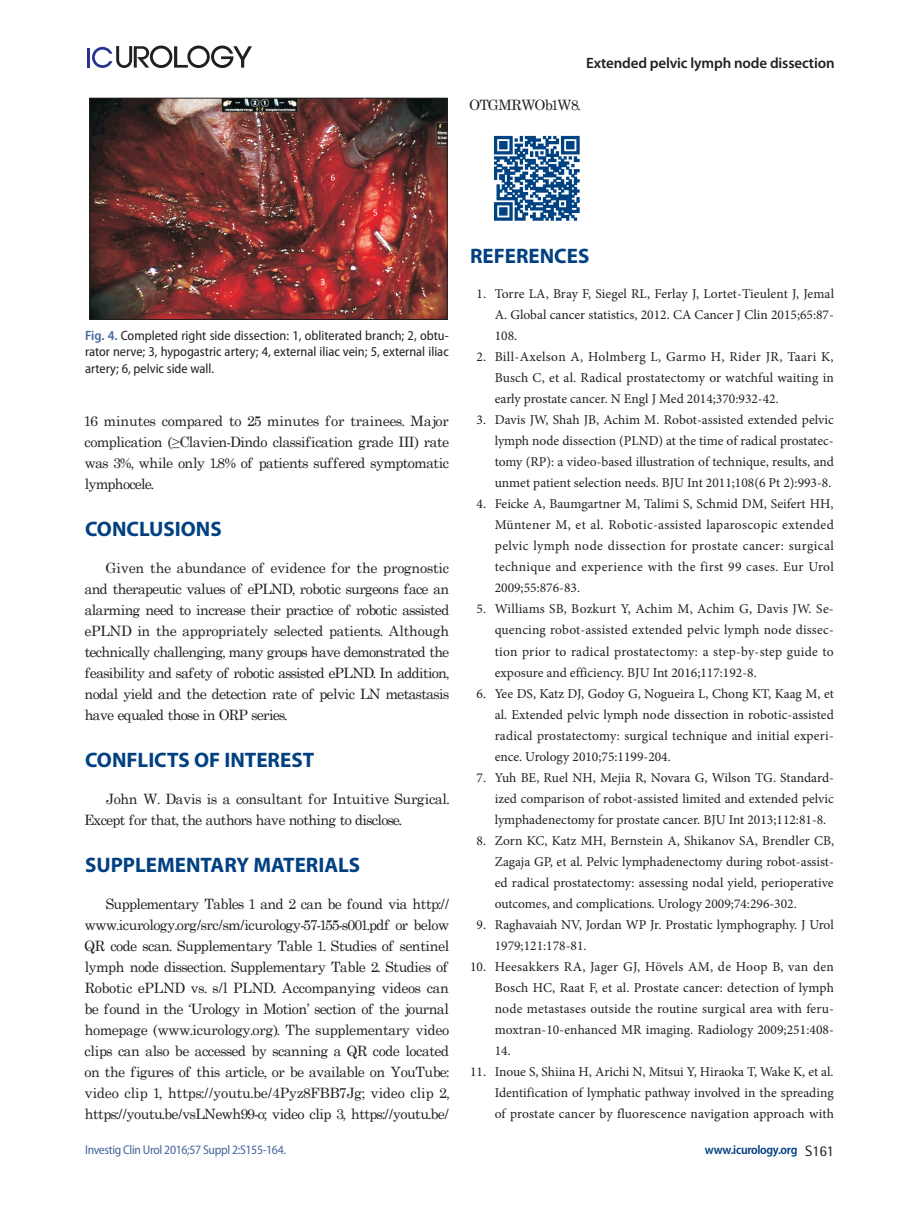
<style>
.page{position:relative;width:919px;height:1217px;background:#fff}
.page>*{position:absolute;margin:0;border:0;box-sizing:border-box;transform-origin:0 0}
.t1{font:700 21px "Myriad Pro";color:#014081}
.t2{font:600 15px "Myriad Pro";letter-spacing:-.01em;color:#231f20}
.t3{font:14.25px/21px "Century Schoolbook";letter-spacing:-.035em;color:#231f20;text-align:justify}
.t4{font:14.25px "Century Schoolbook";letter-spacing:-.055em;color:#231f20}
.t5{font:13.5px/21px "Minion Pro";color:#231f20;text-align:justify}
.t6{font:semi-condensed 13.5px/16.5px "Myriad Pro";color:#231f20;text-align:justify}
.t7{font:semi-condensed 12.75px "Myriad Pro";letter-spacing:-.025em;color:#45659d}
.t8{font:600 semi-condensed 12.75px "Myriad Pro";letter-spacing:-.025em;color:#014081}
.s1{font-weight:600;color:#45659d}
.s2{font-family:"Rotis Semi Sans Std";font-weight:400;font-stretch:normal;font-size:15px;color:#231f20}
</style>
<div class="page">
<hr style="left:87px;top:48px;width:3px;height:20px;background:#293492">
<svg style="left:92px;top:46px;width:160px;height:22px"></svg>
<img style="left:493px;top:135px;width:87px;height:86px">
<img style="left:92px;top:100px;width:353px;height:217px">
<div style="left:90px;top:98px;width:357px;height:221px;border:1px solid #231f20"></div>
<p class="t2" style="left:586px;top:53px;width:250px">Extended pelvic lymph node dissection</p>
<p class="t4" style="left:469px;top:93px;width:113px">OTGMRWOb1W8.</p>
<p class="t6" style="left:85px;top:327px;width:365px"><span class="s1">Fig. 4.</span> Completed right side dissection: 1, obliterated branch; 2, obtu&shy;rator nerve; 3, hypogastric artery; 4, external iliac vein; 5, external iliac artery; 6, pelvic side wall.</p>
<p class="t3" style="left:83px;top:408px;width:367px">16 minutes compared to 25 minutes for trainees. Major complication (≥Clavien-Dindo classification grade III) rate was 3%, while only 1.8% of patients suffered symptomatic lymphocele.</p>
<h1 class="t1" style="left:85px;top:515px;width:138px">CONCLUSIONS</h1>
<p class="t3" style="left:84px;top:555px;width:367px;text-indent:21px">Given the abundance of evidence for the prognostic and therapeutic values of ePLND, robotic surgeons face an alarming need to increase their practice of robotic assisted ePLND in the appropriately selected patients. Although technically challenging, many groups have demonstrated the feasibility and safety of robotic assisted ePLND. In addition, nodal yield and the detection rate of pelvic LN metastasis have equaled those in ORP series.</p>
<h1 class="t1" style="left:85px;top:746px;width:230px">CONFLICTS OF INTEREST</h1>
<p class="t3" style="left:84px;top:786px;width:367px;text-indent:22px">John W. Davis is a consultant for Intuitive Surgical.<br>Except for that, the authors have nothing to disclose.</p>
<h1 class="t1" style="left:85px;top:851px;width:276px">SUPPLEMENTARY MATERIALS</h1>
<p class="t3" style="left:84px;top:891px;width:367px;text-align:left;text-indent:21px">Supplementary Tables 1 and 2 can be found via http:// www.icurology.org/src/sm/icurology-57-155-s001.pdf or below QR code scan. Supplementary Table 1. Studies of sentinel lymph node dissection. Supplementary Table 2. Studies of Robotic ePLND vs. s/l PLND. Accompanying videos can be found in the ‘Urology in Motion’ section of the journal homepage (www.icurology.org). The supplementary video clips can also be accessed by scanning a QR code located on the figures of this article, or be available on YouTube: video clip 1, https://youtu.be/4Pyz8FBB7Jg; video clip 2, https://youtu.be/vsLNewh99-o; video clip 3, https://youtu.be/</p>
<h1 class="t1" style="left:470px;top:242px;width:121px">REFERENCES</h1>
<p class="t5" style="left:494px;top:283px;width:341px;text-indent:-18px">1. Torre LA, Bray F, Siegel RL, Ferlay J, Lortet-Tieulent J, Jemal A. Global cancer statistics, 2012. CA Cancer J Clin 2015;65:87- 108.</p>
<p class="t5" style="left:494px;top:346px;width:340px;text-indent:-18px">2. Bill-Axelson A, Holmberg L, Garmo H, Rider JR, Taari K, Busch C, et al. Radical prostatectomy or watchful waiting in early prostate cancer. N Engl J Med 2014;370:932-42.</p>
<p class="t5" style="left:494px;top:409px;width:341px;text-indent:-18px">3. Davis JW, Shah JB, Achim M. Robot-assisted extended pelvic lymph node dissection (PLND) at the time of radical prostatec&shy;tomy (RP): a video-based illustration of technique, results, and unmet patient selection needs. BJU Int 2011;108(6 Pt 2):993-8.</p>
<p class="t5" style="left:494px;top:493px;width:340px;text-indent:-18px">4. Feicke A, Baumgartner M, Talimi S, Schmid DM, Seifert HH, Müntener M, et al. Robotic-assisted laparoscopic extended pelvic lymph node dissection for prostate cancer: surgical technique and experience with the first 99 cases. Eur Urol 2009;55:876-83.</p>
<p class="t5" style="left:494px;top:598px;width:340px;text-indent:-18px">5. Williams SB, Bozkurt Y, Achim M, Achim G, Davis JW. Se&shy;quencing robot-assisted extended pelvic lymph node dissec&shy;tion prior to radical prostatectomy: a step-by-step guide to exposure and efficiency. BJU Int 2016;117:192-8.</p>
<p class="t5" style="left:494px;top:682px;width:341px;text-indent:-18px">6. Yee DS, Katz DJ, Godoy G, Nogueira L, Chong KT, Kaag M, et al. Extended pelvic lymph node dissection in robotic-assisted radical prostatectomy: surgical technique and initial experi&shy;ence. Urology 2010;75:1199-204.</p>
<p class="t5" style="left:494px;top:766px;width:341px;text-indent:-18px">7. Yuh BE, Ruel NH, Mejia R, Novara G, Wilson TG. Standard&shy;ized comparison of robot-assisted limited and extended pelvic lymphadenectomy for prostate cancer. BJU Int 2013;112:81-8.</p>
<p class="t5" style="left:494px;top:829px;width:341px;text-indent:-18px">8. Zorn KC, Katz MH, Bernstein A, Shikanov SA, Brendler CB, Zagaja GP, et al. Pelvic lymphadenectomy during robot-assist&shy;ed radical prostatectomy: assessing nodal yield, perioperative outcomes, and complications. Urology 2009;74:296-302.</p>
<p class="t5" style="left:494px;top:913px;width:340px;text-indent:-18px">9. Raghavaiah NV, Jordan WP Jr. Prostatic lymphography. J Urol<br>1979;121:178-81.</p>
<p class="t5" style="left:494px;top:955px;width:341px;text-indent:-25px">10. Heesakkers RA, Jager GJ, Hövels AM, de Hoop B, van den Bosch HC, Raat F, et al. Prostate cancer: detection of lymph node metastases outside the routine surgical area with feru&shy;moxtran-10-enhanced MR imaging. Radiology 2009;251:408- 14.</p>
<p class="t5" style="left:494px;top:1060px;width:341px;text-indent:-25px">11. Inoue S, Shiina H, Arichi N, Mitsui Y, Hiraoka T, Wake K, et al.<br>Identification of lymphatic pathway involved in the spreading of prostate cancer by fluorescence navigation approach with</p>
<p class="t7" style="left:85px;top:1141px;width:202px">Investig Clin Urol 2016;57 Suppl 2:S155-164.</p>
<p class="t8" style="left:704px;top:1141px;width:130px">www.icurology.org <span class="s2">S161</span></p>
</div>
